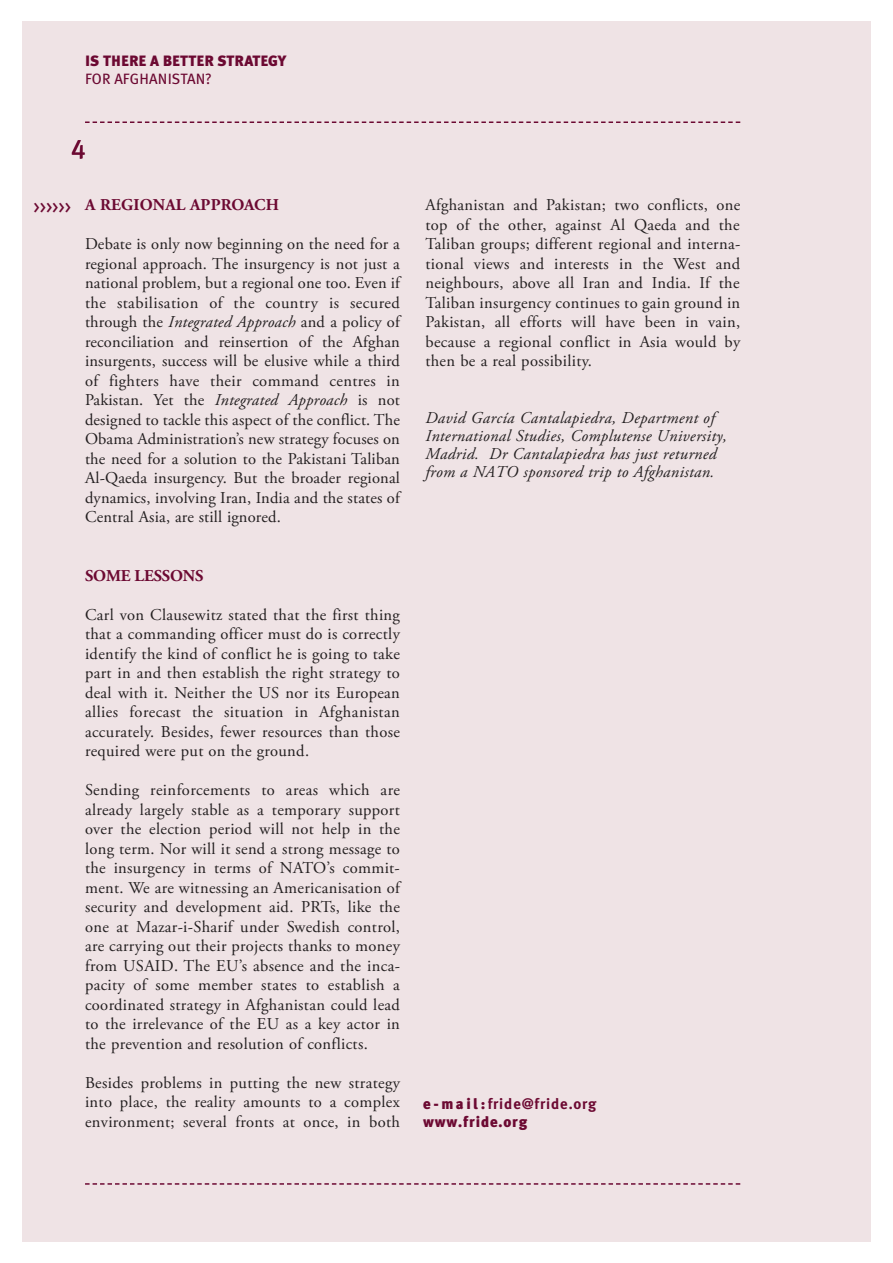
<style>
.page{position:relative;width:893px;height:1263px;background:#fff}
.page>*{position:absolute;margin:0;border:0;box-sizing:border-box;transform-origin:0 0}
.t1{font:27px "Meta Plus Book Caps";color:#6c0932}
.t2{font:18px "Meta Plus Book Caps";color:#6c0932}
.t3{font:16.5px/19.5px "Adobe Garamond Pro";letter-spacing:.02em;color:#231f20;text-align:justify}
.t4{font:italic 16.5px/18px "Adobe Garamond Pro";letter-spacing:.02em;color:#231f20}
.t5{font:700 16.5px "Adobe Garamond Pro";letter-spacing:.01em;color:#6c0932}
.t6{font:700 16.5px "Adobe Garamond Pro";letter-spacing:-.01em;color:#6c0932}
.t7{font:900 15px/18px "Meta Plus";letter-spacing:.055em;color:#6c0932}
.t8{font:900 15px "Meta Plus";color:#6c0932}
.t9{font:15px "Meta Plus";letter-spacing:.005em;color:#6c0932}
.s1{font-style:italic}
.s2{font-weight:700}
</style>
<div class="page">
<div style="left:22px;top:22px;width:849px;height:1220px;background:#efe3e5"></div>
<svg style="left:85px;top:121px;width:655px;height:2px"></svg>
<svg style="left:85px;top:1183px;width:655px;height:2px"></svg>
<p class="t8" style="left:85px;top:52px;width:203px">IS THERE A BETTER STRATEGY</p>
<p class="t9" style="left:85px;top:70px;width:128px">FOR AFGHANISTAN?</p>
<h1 class="t1" style="left:71px;top:133px;width:16px">4</h1>
<p class="t2" style="left:34px;top:197px;width:39px">&gt;&gt;&gt;&gt;&gt;&gt;</p>
<p class="t5" style="left:85px;top:198px;width:195px">A REGIONAL APPROACH</p>
<p class="t3" style="left:85px;top:235px;width:316px">Debate is only now beginning on the need for a regional approach. The insurgency is not just a national problem, but a regional one too. Even if the stabilisation of the country is secured through the <span class="s1">Integrated Approach</span> and a policy of reconciliation and reinsertion of the Afghan insurgents, success will be elusive while a third of fighters have their command centres in Pakistan. Yet the <span class="s1">Integrated Approach</span> is not designed to tackle this aspect of the conflict. The Obama Administration’s new strategy focuses on the need for a solution to the Pakistani Taliban Al-Qaeda insurgency. But the broader regional dynamics, involving Iran, India and the states of Central Asia, are still ignored.</p>
<p class="t6" style="left:85px;top:569px;width:120px">SOME LESSONS</p>
<p class="t3" style="left:85px;top:606px;width:316px">Carl von Clausewitz stated that the first thing that a commanding officer must do is correctly identify the kind of conflict he is going to take part in and then establish the right strategy to deal with it. Neither the US nor its European allies forecast the situation in Afghanistan accurately. Besides, fewer resources than those required were put on the ground.</p>
<p class="t3" style="left:85px;top:782px;width:316px">Sending reinforcements to areas which are already largely stable as a temporary support over the election period will not help in the long term. Nor will it send a strong message to the insurgency in terms of NATO’s commit&shy;ment. We are witnessing an Americanisation of security and development aid. PRTs, like the one at Mazar-i-Sharif under Swedish control, are carrying out their projects thanks to money from USAID. The EU’s absence and the inca&shy;pacity of some member states to establish a coordinated strategy in Afghanistan could lead to the irrelevance of the EU as a key actor in the prevention and resolution of conflicts.</p>
<p class="t3" style="left:85px;top:1074px;width:316px">Besides problems in putting the new strategy into place, the reality amounts to a complex environment; several fronts at once, in both</p>
<p class="t3" style="left:425px;top:197px;width:316px">Afghanistan and Pakistan; two conflicts, one top of the other, against Al Qaeda and the Taliban groups; different regional and interna&shy;tional views and interests in the West and neighbours, above all Iran and India. If the Taliban insurgency continues to gain ground in Pakistan, all efforts will have been in vain, because a regional conflict in Asia would by then be a real possibility.</p>
<p class="t4" style="left:425px;top:410px;width:303px">David García Cantalapiedra, Department of International Studies, Complutense University, Madrid. Dr Cantalapiedra has just returned from a NATO sponsored trip to Afghanistan.</p>
<p class="t7" style="left:423px;top:1095px;width:175px">e - m a i l : <span class="s2">fride@fride.org </span>www.fride.org</p>
</div>
